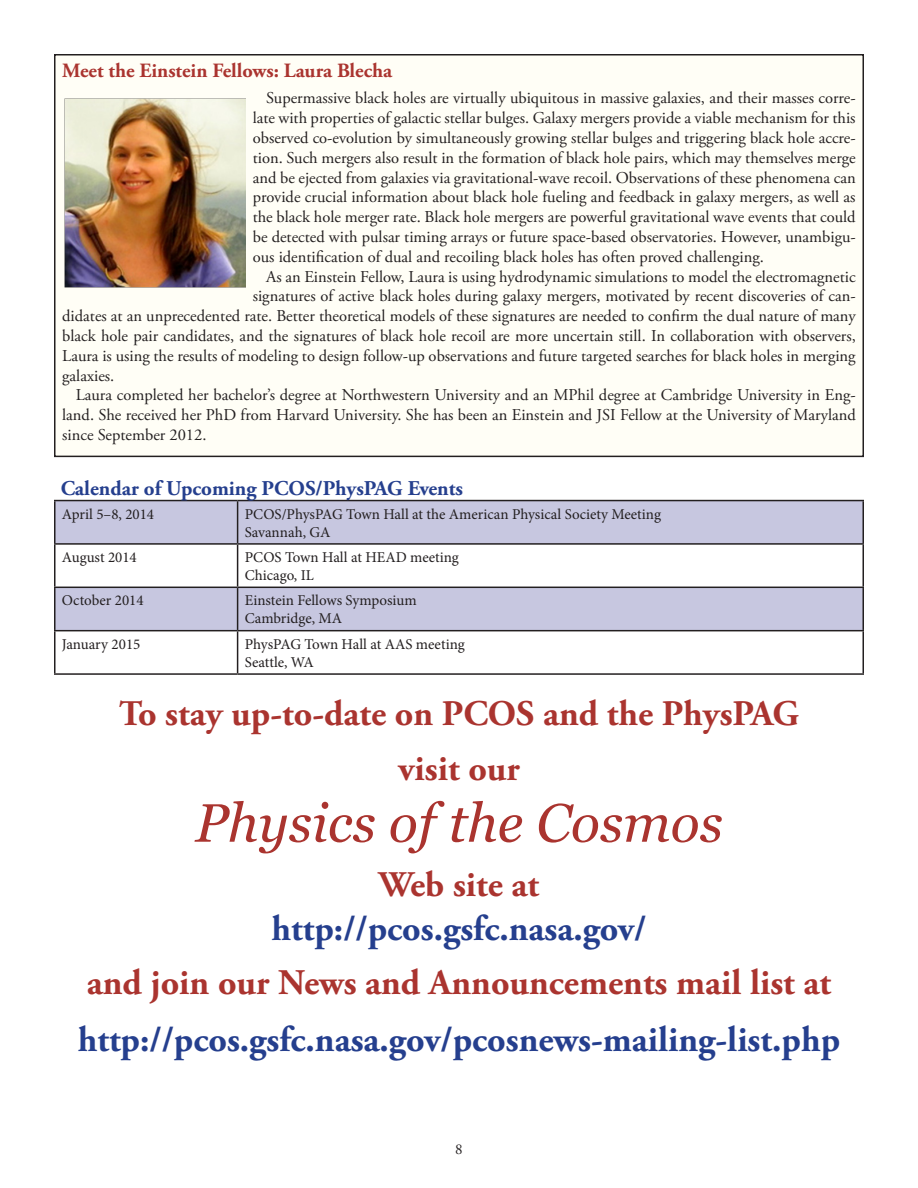
<style>
.page{position:relative;width:918px;height:1188px;background:#fff}
.page>*{position:absolute;margin:0;border:0;box-sizing:border-box;transform-origin:0 0}
.Physics_of_the_Cosmo{font:italic 54px "Georgia";color:#aa342f}
.Visit{font:700 36px "Adobe Garamond Pro";color:#aa342f}
.Large_URL{font:700 36px "Adobe Garamond Pro";color:#253f8e}
.Web_Site_URL{font:700 36px "Adobe Garamond Pro";color:#253f8e}
.Section_Title{font:700 21px "Adobe Garamond Pro";color:#253f8e}
.Einstein_Fellows_Tit{font:700 20.25px "Adobe Garamond Pro";color:#aa342f}
.Einstein_Fellow_Text{font:16.5px/19.8px "Adobe Garamond Pro";color:#231f20;text-align:justify}
.Table_Cell{font:15px/18px "Minion Pro";color:#231f20}
.t1{font:15px "Adobe Garamond Pro";color:#231f20}
</style>
<div class="page">
<svg style="left:56px;top:501px;width:807px;height:129px;fill:#c7c7e0"></svg>
<hr style="left:54px;top:500px;width:184px;height:1px;background:#231f20">
<hr style="left:54px;top:501px;width:2px;height:42px;background:#231f20">
<hr style="left:238px;top:500px;width:626px;height:1px;background:#231f20">
<hr style="left:237px;top:501px;width:1px;height:42px;background:#231f20">
<hr style="left:863px;top:501px;width:1px;height:42px;background:#231f20">
<hr style="left:54px;top:543px;width:184px;height:2px;background:#231f20">
<hr style="left:54px;top:545px;width:2px;height:42px;background:#231f20">
<hr style="left:238px;top:543px;width:626px;height:2px;background:#231f20">
<hr style="left:237px;top:545px;width:1px;height:42px;background:#231f20">
<hr style="left:863px;top:545px;width:1px;height:42px;background:#231f20">
<hr style="left:54px;top:587px;width:184px;height:1px;background:#231f20">
<hr style="left:54px;top:588px;width:2px;height:42px;background:#231f20">
<hr style="left:238px;top:587px;width:626px;height:1px;background:#231f20">
<hr style="left:237px;top:588px;width:1px;height:42px;background:#231f20">
<hr style="left:863px;top:588px;width:1px;height:42px;background:#231f20">
<hr style="left:54px;top:630px;width:184px;height:1px;background:#231f20">
<hr style="left:54px;top:631px;width:2px;height:42px;background:#231f20">
<hr style="left:238px;top:630px;width:626px;height:1px;background:#231f20">
<hr style="left:237px;top:631px;width:1px;height:42px;background:#231f20">
<hr style="left:863px;top:631px;width:1px;height:42px;background:#231f20">
<hr style="left:54px;top:673px;width:184px;height:2px;background:#231f20">
<hr style="left:238px;top:673px;width:626px;height:2px;background:#231f20">
<div style="left:55px;top:55px;width:808px;height:401px;background:#fffef6"></div>
<div style="left:54px;top:54px;width:810px;height:403px;border:2px solid #231f20"></div>
<img style="left:64px;top:98px;width:182px;height:189px">
<p class="Einstein_Fellows_Tit" style="left:62px;top:59px;width:331px">Meet the Einstein Fellows: Laura Blecha</p>
<p class="Einstein_Fellow_Text" style="left:253px;top:89px;width:605px;text-indent:14px">Supermassive black holes are virtually ubiquitous in massive galaxies, and their masses corre&shy;late with properties of galactic stellar bulges. Galaxy mergers provide a viable mechanism for this observed co-evolution by simultaneously growing stellar bulges and triggering black hole accre&shy;tion. Such mergers also result in the formation of black hole pairs, which may themselves merge and be ejected from galaxies via gravitational-wave recoil. Observations of these phenomena can provide crucial information about black hole fueling and feedback in galaxy mergers, as well as the black hole merger rate. Black hole mergers are powerful gravitational wave events that could be detected with pulsar timing arrays or future space-based observatories. However, unambigu&shy;ous identification of dual and recoiling black holes has often proved challenging.</p>
<p class="Einstein_Fellow_Text" style="left:266px;top:267px;width:591px">As an Einstein Fellow, Laura is using hydrodynamic simulations to model the electromagnetic</p>
<p class="Einstein_Fellow_Text" style="left:253px;top:287px;width:604px">signatures of active black holes during galaxy mergers, motivated by recent discoveries of can-</p>
<p class="Einstein_Fellow_Text" style="left:62px;top:307px;width:795px">didates at an unprecedented rate. Better theoretical models of these signatures are needed to confirm the dual nature of many</p>
<p class="Einstein_Fellow_Text" style="left:62px;top:327px;width:795px">black hole pair candidates, and the signatures of black hole recoil are more uncertain still. In collaboration with observers,</p>
<p class="Einstein_Fellow_Text" style="left:62px;top:346px;width:795px">Laura is using the results of modeling to design follow-up observations and future targeted searches for black holes in merging</p>
<p class="Einstein_Fellow_Text" style="left:62px;top:366px;width:54px">galaxies.</p>
<p class="Einstein_Fellow_Text" style="left:62px;top:386px;width:795px;text-indent:14px">Laura completed her bachelor’s degree at Northwestern University and an MPhil degree at Cambridge University in Eng&shy;land. She received her PhD from Harvard University. She has been an Einstein and JSI Fellow at the University of Maryland since September 2012.</p>
<p class="Section_Title" style="left:61px;top:476px;width:404px">Calendar of Upcoming PCOS/PhysPAG Events</p>
<p class="Table_Cell" style="left:62px;top:505px;width:94px">April 5–8, 2014</p>
<p class="Table_Cell" style="left:245px;top:505px;width:418px">PCOS/PhysPAG Town Hall at the American Physical Society Meeting<br>Savannah, GA</p>
<p class="Table_Cell" style="left:62px;top:548px;width:76px">August 2014</p>
<p class="Table_Cell" style="left:245px;top:548px;width:216px">PCOS Town Hall at HEAD meeting<br>Chicago, IL</p>
<p class="Table_Cell" style="left:62px;top:592px;width:83px">October 2014</p>
<p class="Table_Cell" style="left:245px;top:592px;width:173px">Einstein Fellows Symposium<br>Cambridge, MA</p>
<p class="Table_Cell" style="left:62px;top:635px;width:80px">January 2015</p>
<p class="Table_Cell" style="left:245px;top:635px;width:221px">PhysPAG Town Hall at AAS meeting<br>Seattle, WA</p>
<p class="Visit" style="left:119px;top:693px;width:681px">To stay up-to-date on PCOS and the PhysPAG</p>
<p class="Visit" style="left:398px;top:748px;width:123px">visit our</p>
<p class="Physics_of_the_Cosmo" style="left:195px;top:789px;width:529px">Physics of the Cosmos</p>
<p class="Visit" style="left:379px;top:864px;width:162px">Web site at</p>
<p class="Web_Site_URL" style="left:271px;top:907px;width:377px">http://pcos.gsfc.nasa.gov/</p>
<p class="Visit" style="left:87px;top:962px;width:746px">and join our News and Announcements mail list at</p>
<p class="Large_URL" style="left:78px;top:1019px;width:764px">http://pcos.gsfc.nasa.gov/pcosnews-mailing-list.php</p>
<p class="t1" style="left:455px;top:1140px;width:9px">8</p>
</div>
